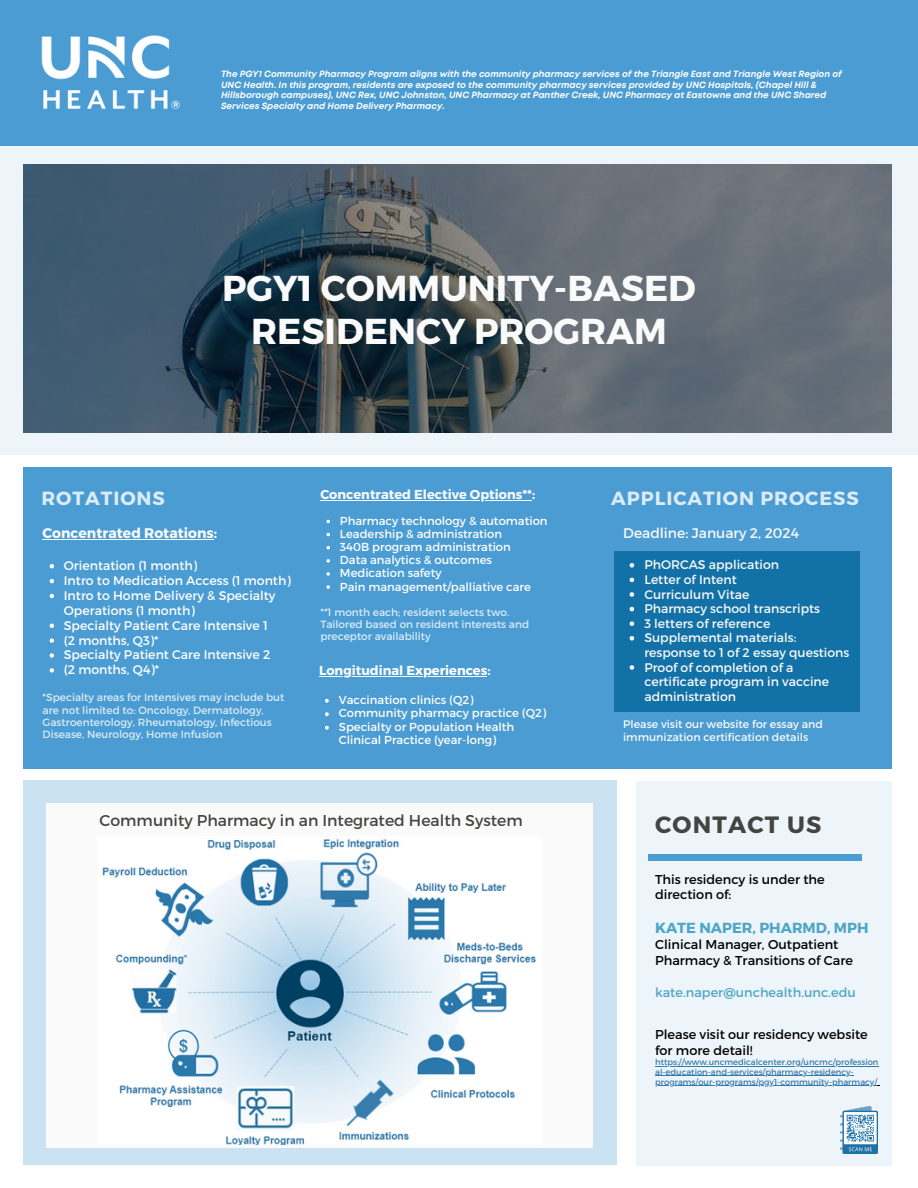
<style>
.page{position:relative;width:918px;height:1188px;background:#fff}
.page>*{position:absolute;margin:0;border:0;box-sizing:border-box;transform-origin:0 0}
.t1{font:700 36px/42.8px "Montserrat";color:#fafafa;text-align:center}
.t2{font:700 23.55px "Montserrat";letter-spacing:.05em;color:#444440}
.t3{font:700 19.05px "Montserrat";letter-spacing:.05em;color:#dbecf8}
.t4{font:15.75px "Montserrat";color:#444440}
.t5{font:700 14.55px "Montserrat";color:#4ea6c6}
.t6{font:700 13.95px "Montserrat";color:#fafafa}
.t7{font:13.95px "Montserrat";color:#fafafa}
.t8{font:12.9px/15.3px "Montserrat";color:#000}
.t9{font:700 12.9px "Montserrat";color:#fafafa}
.t10{font:12.9px "Montserrat";color:#4ea6c6}
.t11{font:12.45px/14.5px "Montserrat";color:#fafafa}
.t12{font:12.45px/14.9px "Montserrat";color:#fff}
.t13{font:11.55px/13.5px "Montserrat";color:#fff}
.t14{font:10.95px/12.8px "Montserrat";color:#fafafa}
.t15{font:10.5px/12.3px "Montserrat";color:#dbecf8}
.t16{font:italic 700 9px/10.5px "Mont";color:#fff}
.t17{font:8.4px/9.8px "Montserrat";color:#3479ab}
.s1{color:#fff}
</style>
<div class="page">
<div style="left:0;top:145px;width:918px;height:310px;background:#edf5fa"></div>
<img style="left:23px;top:165px;width:869px;height:267px">
<div style="left:0;top:0;width:918px;height:145px;background:#4b9cd3"></div>
<img style="left:41px;top:35px;width:139px;height:74px">
<div style="left:636px;top:781px;width:256px;height:385px;background:#edf5fa"></div>
<div style="left:648px;top:854px;width:214px;height:6px;background:#4b9cd3"></div>
<hr style="left:655px;top:1066px;width:224px;height:1px;background:#3479ab">
<hr style="left:655px;top:1076px;width:199px;height:1px;background:#3479ab">
<hr style="left:655px;top:1085px;width:222px;height:1px;background:#3479ab">
<img style="left:841px;top:1107px;width:37px;height:47px">
<div style="left:23px;top:781px;width:594px;height:384px;background:#cbe2f2"></div>
<div style="left:46px;top:803px;width:547px;height:345px;background:#fafafa"></div>
<img style="left:102px;top:839px;width:434px;height:305px">
<div style="left:23px;top:467px;width:869px;height:301px;background:#4b9cd3"></div>
<div style="left:614px;top:551px;width:245px;height:161px;background:#1271a6"></div>
<hr style="left:43px;top:539px;width:171px;height:1px;background:#fafafa">
<svg style="left:50px;top:564px;width:4px;height:4px"></svg>
<svg style="left:50px;top:579px;width:4px;height:4px"></svg>
<svg style="left:50px;top:594px;width:4px;height:4px"></svg>
<svg style="left:50px;top:624px;width:4px;height:4px"></svg>
<svg style="left:50px;top:638px;width:4px;height:5px"></svg>
<svg style="left:50px;top:653px;width:4px;height:5px"></svg>
<svg style="left:50px;top:668px;width:4px;height:5px"></svg>
<svg style="left:630px;top:563px;width:4px;height:5px"></svg>
<svg style="left:630px;top:578px;width:4px;height:4px"></svg>
<svg style="left:630px;top:592px;width:4px;height:5px"></svg>
<svg style="left:630px;top:607px;width:4px;height:4px"></svg>
<svg style="left:630px;top:621px;width:4px;height:5px"></svg>
<svg style="left:630px;top:636px;width:4px;height:5px"></svg>
<svg style="left:630px;top:665px;width:4px;height:5px"></svg>
<hr style="left:319px;top:676px;width:84px;height:1px;background:#fafafa">
<hr style="left:403px;top:676px;width:84px;height:1px;background:#fff">
<svg style="left:325px;top:699px;width:4px;height:4px"></svg>
<svg style="left:325px;top:712px;width:4px;height:4px"></svg>
<svg style="left:325px;top:726px;width:4px;height:4px"></svg>
<hr style="left:320px;top:500px;width:212px;height:1px;background:#fafafa">
<svg style="left:326px;top:520px;width:4px;height:3px"></svg>
<svg style="left:326px;top:533px;width:4px;height:3px"></svg>
<svg style="left:326px;top:546px;width:4px;height:3px"></svg>
<svg style="left:326px;top:559px;width:4px;height:4px"></svg>
<svg style="left:326px;top:572px;width:4px;height:4px"></svg>
<svg style="left:326px;top:585px;width:4px;height:4px"></svg>
<p class="t16" style="left:221px;top:70px;width:622px">The PGY1 Community Pharmacy Program aligns with the community pharmacy services of the Triangle East and Triangle West Region of UNC Health. In this program, residents are exposed to the community pharmacy services provided by UNC Hospitals, (Chapel Hill &amp; Hillsborough campuses), UNC Rex, UNC Johnston, UNC Pharmacy at Panther Creek, UNC Pharmacy at Eastowne and the UNC Shared Services Specialty and Home Delivery Pharmacy.</p>
<p class="t1" style="left:222px;top:265px;width:475px">PGY1 COMMUNITY-BASED<br>RESIDENCY PROGRAM</p>
<p class="t9" style="left:320px;top:486px;width:216px">Concentrated Elective Options**<span class="s1">:</span></p>
<p class="t13" style="left:340px;top:514px;width:209px">Pharmacy technology &amp; automation</p>
<p class="t13" style="left:340px;top:527px;width:164px">Leadership &amp; administration</p>
<p class="t13" style="left:340px;top:540px;width:172px">340B program administration</p>
<p class="t13" style="left:340px;top:553px;width:153px">Data analytics &amp; outcomes</p>
<p class="t13" style="left:340px;top:566px;width:103px">Medication safety</p>
<p class="t13" style="left:340px;top:579px;width:192px">Pain management/palliative care</p>
<p class="t15" style="left:320px;top:606px;width:210px">**1 month each; resident selects two.<br>Tailored based on resident interests and preceptor availability</p>
<p class="t3" style="left:41px;top:485px;width:125px">ROTATIONS</p>
<p class="t3" style="left:611px;top:485px;width:249px">APPLICATION PROCESS</p>
<p class="t6" style="left:43px;top:524px;width:176px">Concentrated Rotations<span class="s1">:</span></p>
<p class="t12" style="left:64px;top:558px;width:135px">Orientation (1 month)</p>
<p class="t12" style="left:64px;top:573px;width:228px">Intro to Medication Access (1 month)</p>
<p class="t12" style="left:64px;top:587px;width:213px">Intro to Home Delivery &amp; Specialty<br>Operations (1 month)</p>
<p class="t12" style="left:64px;top:617px;width:205px">Specialty Patient Care Intensive 1</p>
<p class="t12" style="left:64px;top:632px;width:96px">(2 months, Q3)*</p>
<p class="t12" style="left:64px;top:647px;width:208px">Specialty Patient Care Intensive 2</p>
<p class="t12" style="left:64px;top:662px;width:97px">(2 months, Q4)*</p>
<p class="t15" style="left:43px;top:691px;width:243px">*Specialty areas for Intensives may include but are not limited to: Oncology, Dermatology, Gastroenterology, Rheumatology, Infectious Disease, Neurology, Home Infusion</p>
<p class="t7" style="left:623px;top:524px;width:177px">Deadline: January 2, 2024</p>
<p class="t11" style="left:644px;top:557px;width:136px">PhORCAS application</p>
<p class="t11" style="left:644px;top:572px;width:94px">Letter of Intent</p>
<p class="t11" style="left:644px;top:586px;width:106px">Curriculum Vitae</p>
<p class="t11" style="left:644px;top:601px;width:177px">Pharmacy school transcripts</p>
<p class="t11" style="left:644px;top:615px;width:128px">3 letters of reference</p>
<p class="t11" style="left:644px;top:630px;width:206px">Supplemental materials: response to 1 of 2 essay questions</p>
<p class="t11" style="left:644px;top:659px;width:186px">Proof of completion of a certificate program in vaccine administration</p>
<p class="t14" style="left:623px;top:717px;width:201px">Please visit our website for essay and immunization certification details</p>
<p class="t9" style="left:319px;top:662px;width:173px">Longitudinal <span class="s1">Experiences:</span></p>
<p class="t13" style="left:339px;top:692px;width:136px">Vaccination clinics (Q2)</p>
<p class="t13" style="left:339px;top:706px;width:209px">Community pharmacy practice (Q2)</p>
<p class="t13" style="left:339px;top:719px;width:177px">Specialty or Population Health<br>Clinical Practice (year-long)</p>
<p class="t4" style="left:100px;top:810px;width:425px">Community Pharmacy in an Integrated Health System</p>
<p class="t2" style="left:655px;top:810px;width:168px">CONTACT US</p>
<p class="t8" style="left:655px;top:871px;width:171px">This residency is under the direction of:</p>
<p class="t5" style="left:655px;top:919px;width:215px">KATE NAPER, PHARMD, MPH</p>
<p class="t8" style="left:655px;top:936px;width:199px">Clinical Manager, Outpatient<br>Pharmacy &amp; Transitions of Care</p>
<p class="t10" style="left:655px;top:985px;width:202px">kate.naper@unchealth.unc.edu</p>
<p class="t8" style="left:655px;top:1026px;width:214px">Please visit our residency website for more detail!</p>
<p class="t17" style="left:655px;top:1057px;width:225px">https://www.uncmedicalcenter.org/uncmc/profession al-education-and-services/pharmacy-residency&shy;programs/our-programs/pgy1-community-pharmacy/</p>
</div>
